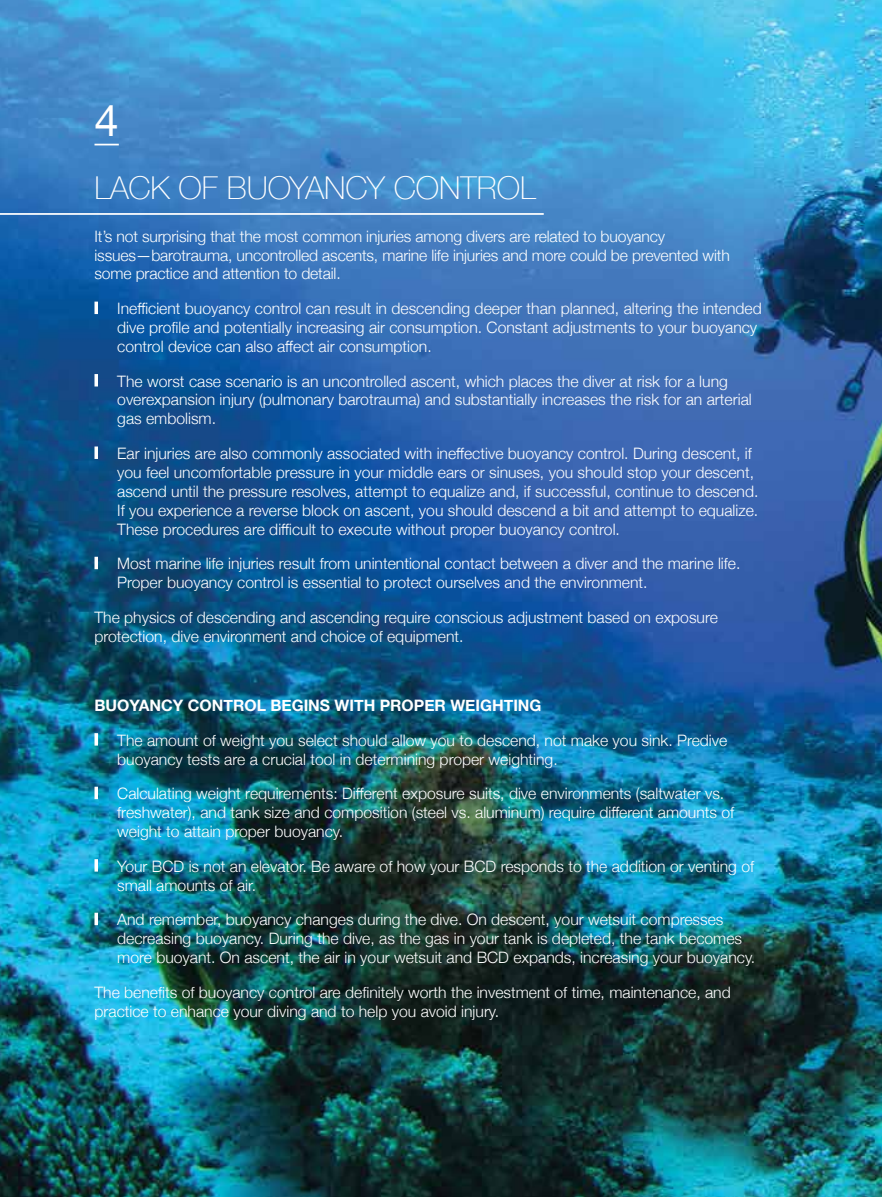
<style>
.page{position:relative;width:882px;height:1197px;background:#fff}
.page>*{position:absolute;margin:0;border:0;box-sizing:border-box;transform-origin:0 0}
.t1{font:43.75px "Helvetica Neue";color:#fff}
.t2{font:100 31.5px "Helvetica Neue";color:#fff}
.t3{font:300 15.75px/18.9px "Helvetica Neue";color:#fff}
.t4{font:700 15.75px "Helvetica Neue";color:#fff}
</style>
<div class="page">
<img style="left:0;top:0;width:882px;height:1197px">
<hr style="left:0;top:213px;width:544px;height:2px;background:#fff">
<svg style="left:94px;top:302px;width:4px;height:12px"></svg>
<svg style="left:94px;top:374px;width:4px;height:13px"></svg>
<svg style="left:94px;top:447px;width:4px;height:12px"></svg>
<svg style="left:94px;top:557px;width:4px;height:12px"></svg>
<svg style="left:94px;top:733px;width:4px;height:13px"></svg>
<svg style="left:94px;top:787px;width:4px;height:12px"></svg>
<svg style="left:94px;top:859px;width:4px;height:13px"></svg>
<svg style="left:94px;top:913px;width:4px;height:12px"></svg>
<svg style="left:94px;top:144px;width:25px;height:1px"></svg>
<h1 class="t1" style="left:94px;top:89px;width:26px">4</h1>
<h2 class="t2" style="left:94px;top:164px;width:443px">LACK OF BUOYANCY CONTROL</h2>
<p class="t3" style="left:94px;top:226px;width:637px">It’s not surprising that the most common injuries among divers are related to buoyancy issues—barotrauma, uncontrolled ascents, marine life injuries and more could be prevented with some practice and attention to detail.</p>
<p class="t3" style="left:117px;top:298px;width:646px">Inefficient buoyancy control can result in descending deeper than planned, altering the intended dive profile and potentially increasing air consumption. Constant adjustments to your buoyancy control device can also affect air consumption.</p>
<p class="t3" style="left:117px;top:371px;width:636px">The worst case scenario is an uncontrolled ascent, which places the diver at risk for a lung overexpansion injury (pulmonary barotrauma) and substantially increases the risk for an arterial gas embolism.</p>
<p class="t3" style="left:117px;top:443px;width:643px">Ear injuries are also commonly associated with ineffective buoyancy control. During descent, if you feel uncomfortable pressure in your middle ears or sinuses, you should stop your descent, ascend until the pressure resolves, attempt to equalize and, if successful, continue to descend.<br>If you experience a reverse block on ascent, you should descend a bit and attempt to equalize.<br>These procedures are difficult to execute without proper buoyancy control.</p>
<p class="t3" style="left:117px;top:553px;width:625px">Most marine life injuries result from unintentional contact between a diver and the marine life.<br>Proper buoyancy control is essential to protect ourselves and the environment.</p>
<p class="t3" style="left:95px;top:607px;width:625px">The physics of descending and ascending require conscious adjustment based on exposure protection, dive environment and choice of equipment.</p>
<p class="t4" style="left:95px;top:693px;width:449px">BUOYANCY CONTROL BEGINS WITH PROPER WEIGHTING</p>
<p class="t3" style="left:117px;top:730px;width:612px">The amount of weight you select should allow you to descend, not make you sink. Predive buoyancy tests are a crucial tool in determining proper weighting.</p>
<p class="t3" style="left:117px;top:783px;width:618px">Calculating weight requirements: Different exposure suits, dive environments (saltwater vs. freshwater), and tank size and composition (steel vs. aluminum) require different amounts of weight to attain proper buoyancy.</p>
<p class="t3" style="left:117px;top:856px;width:638px">Your BCD is not an elevator. Be aware of how your BCD responds to the addition or venting of small amounts of air.</p>
<p class="t3" style="left:117px;top:909px;width:640px">And remember, buoyancy changes during the dive. On descent, your wetsuit compresses decreasing buoyancy. During the dive, as the gas in your tank is depleted, the tank becomes more buoyant. On ascent, the air in your wetsuit and BCD expands, increasing your buoyancy.</p>
<p class="t3" style="left:95px;top:982px;width:638px">The benefits of buoyancy control are definitely worth the investment of time, maintenance, and practice to enhance your diving and to help you avoid injury.</p>
</div>
